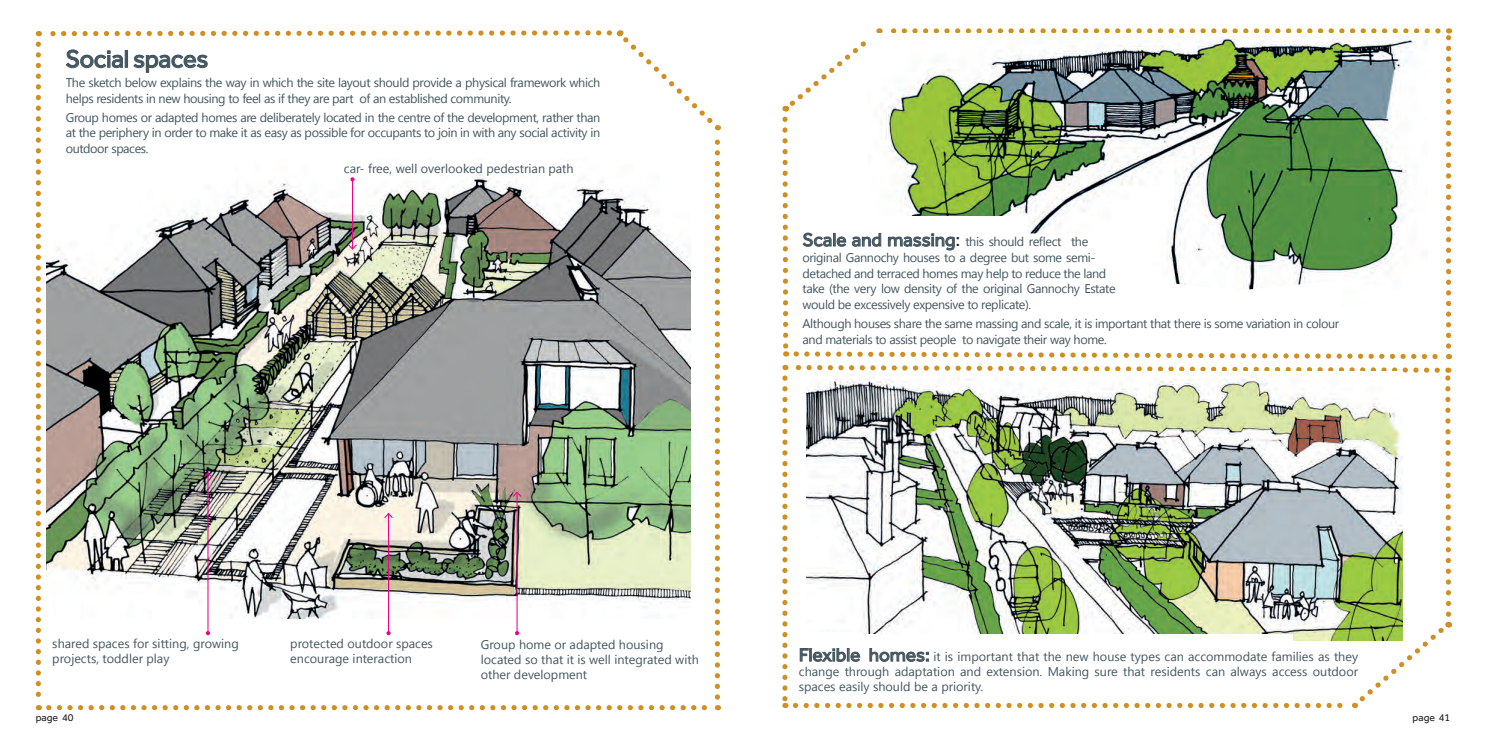
<style>
.page{position:relative;width:1489px;height:745px;background:#fff}
.page>*{position:absolute;margin:0;border:0;box-sizing:border-box;transform-origin:0 0}
.t1{font:25.25px "Effra";letter-spacing:-.01em;color:#43555f}
.t2{font:12.62px/15.8px "Segoe UI";letter-spacing:-.03em;color:#43555f}
.t3{font:12.62px/14.8px "Segoe UI";color:#43555f}
.t4{font:10.5px "Effra";color:#231f20}
.s1{font-family:"Effra";font-size:18.88px}
.s2{font-family:"Effra";font-size:18.88px;color:#231f20}
</style>
<div class="page">
<img style="left:36px;top:30px;width:684px;height:679px">
<img style="left:782px;top:28px;width:671px;height:679px">
<p class="t1" style="left:65px;top:44px;width:144px">Social spaces</p>
<p class="t2" style="left:66px;top:74px;width:536px">The sketch below explains the way in which the site layout should provide a physical framework which helps residents in new housing to feel as if they are part of an established community.</p>
<p class="t2" style="left:66px;top:108px;width:536px;text-align:justify">Group homes or adapted homes are deliberately located in the centre of the development, rather than at the periphery in order to make it as easy as possible for occupants to join in with any social activity in outdoor spaces.</p>
<p class="t3" style="left:344px;top:161px;width:231px">car- free, well overlooked pedestrian path</p>
<p class="t2" style="left:802px;top:233px;width:314px"><span class="s1">Scale and massing</span><span class="s2">:</span> this should reflect the original Gannochy houses to a degree but some semi&shy;detached and terraced homes may help to reduce the land take (the very low density of the original Gannochy Estate would be excessively expensive to replicate).</p>
<p class="t2" style="left:802px;top:315px;width:538px">Although houses share the same massing and scale, it is important that there is some variation in colour and materials to assist people to navigate their way home.</p>
<p class="t3" style="left:52px;top:635px;width:188px">shared spaces for sitting, growing projects, toddler play</p>
<p class="t4" style="left:36px;top:711px;width:39px">page 40</p>
<p class="t3" style="left:290px;top:635px;width:144px">protected outdoor spaces encourage interaction</p>
<p class="t3" style="left:480px;top:636px;width:219px">Group home or adapted housing located so that it is well integrated with other development</p>
<p class="t2" style="left:798px;top:648px;width:560px;line-height:14.8px;text-align:justify"><span class="s1">Flexible homes:</span> it is important that the new house types can accommodate families as they change through adaptation and extension. Making sure that residents can always access outdoor spaces easily should be a priority.</p>
<p class="t4" style="left:1412px;top:711px;width:39px">page 41</p>
</div>
